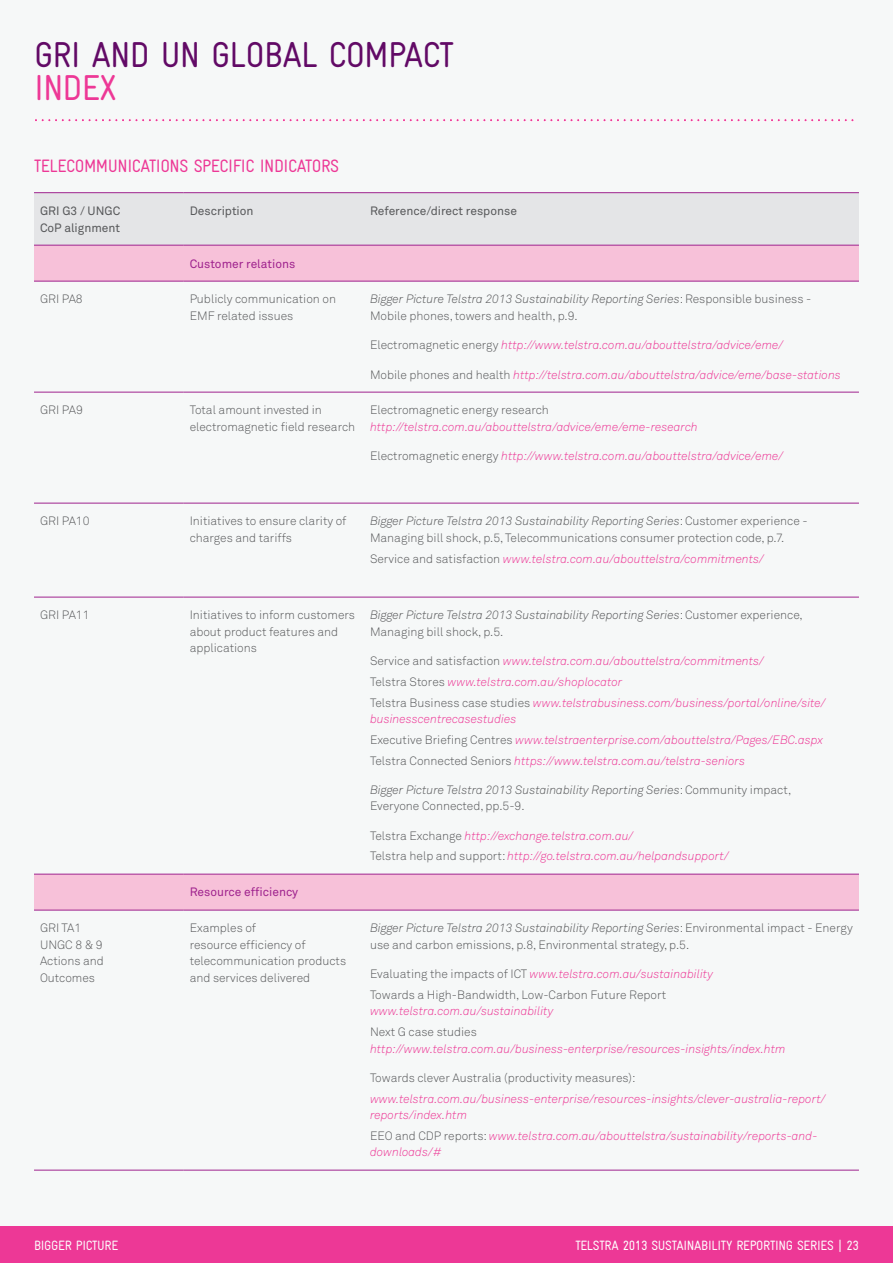
<style>
.page{position:relative;width:893px;height:1263px;background:#f6f8f8}
.page>*{position:absolute;margin:0;border:0;box-sizing:border-box;transform-origin:0 0}
.t1{font:condensed 36px "Gravur";color:#620a66}
.t2{font:condensed 36px "Gravur";color:#ed3896}
.t3{font:condensed 18px "Gravur";letter-spacing:-.025em;color:#ed3896}
.t4{font:condensed 13.5px "Gravur";letter-spacing:-.025em;color:#fff}
.t5{font:condensed 13.5px "Gravur";letter-spacing:-.025em;color:#fdfdfd}
.t6{font:italic 12px/20.7px "Akkurat Light Pro";color:#ed3896}
.t7{font:300 12px/16.5px "Akkurat";color:#57585a}
.t8{font:italic 12px "Akkurat Light Pro";color:#57585a}
.t9{font:12px/16.5px "Akkurat";color:#57585a}
.t10{font:12px "Akkurat";color:#9f238e}
.s1{font-family:"Akkurat";font-weight:300;font-style:normal}
.s2{font-family:"Akkurat";font-weight:300;font-style:normal;color:#57585a}
.s3{color:#fdfdfd}
</style>
<div class="page">
<div style="left:0;top:1226px;width:893px;height:37px;background:#ed3896"></div>
<svg style="left:35px;top:119px;width:819px;height:3px"></svg>
<div style="left:34px;top:193px;width:825px;height:52px;background:#e4e5e7"></div>
<svg style="left:34px;top:246px;width:825px;height:664px"></svg>
<hr style="left:34px;top:245px;width:150px;height:1px;background:#9f238e">
<hr style="left:184px;top:245px;width:180px;height:1px;background:#9f238e">
<hr style="left:364px;top:245px;width:495px;height:1px;background:#9f238e">
<hr style="left:34px;top:281px;width:150px;height:1px;background:#9f238e">
<hr style="left:184px;top:281px;width:180px;height:1px;background:#9f238e">
<hr style="left:364px;top:281px;width:495px;height:1px;background:#9f238e">
<hr style="left:34px;top:392px;width:150px;height:1px;background:#9f238e">
<hr style="left:184px;top:392px;width:180px;height:1px;background:#9f238e">
<hr style="left:364px;top:392px;width:495px;height:1px;background:#9f238e">
<hr style="left:34px;top:503px;width:150px;height:1px;background:#9f238e">
<hr style="left:184px;top:503px;width:180px;height:1px;background:#9f238e">
<hr style="left:364px;top:503px;width:495px;height:1px;background:#9f238e">
<hr style="left:34px;top:597px;width:150px;height:1px;background:#9f238e">
<hr style="left:184px;top:597px;width:180px;height:1px;background:#9f238e">
<hr style="left:364px;top:597px;width:495px;height:1px;background:#9f238e">
<hr style="left:34px;top:874px;width:150px;height:1px;background:#9f238e">
<hr style="left:184px;top:874px;width:180px;height:1px;background:#9f238e">
<hr style="left:364px;top:874px;width:495px;height:1px;background:#9f238e">
<hr style="left:34px;top:910px;width:150px;height:1px;background:#9f238e">
<hr style="left:184px;top:910px;width:180px;height:1px;background:#9f238e">
<hr style="left:364px;top:910px;width:495px;height:1px;background:#9f238e">
<hr style="left:34px;top:1170px;width:150px;height:1px;background:#9f238e">
<hr style="left:184px;top:1170px;width:180px;height:1px;background:#9f238e">
<hr style="left:364px;top:1170px;width:495px;height:1px;background:#9f238e">
<hr style="left:34px;top:192px;width:150px;height:1px;background:#9f238e">
<hr style="left:184px;top:192px;width:180px;height:1px;background:#9f238e">
<hr style="left:364px;top:192px;width:495px;height:1px;background:#9f238e">
<h1 class="t1" style="left:34px;top:34px;width:77px">GRI AND</h1>
<h1 class="t1" style="left:160px;top:34px;width:261px">UNGLOBALCOMPACT</h1>
<h1 class="t2" style="left:34px;top:67px;width:17px">INDEX</h1>
<h2 class="t3" style="left:34px;top:156px;width:307px">TELECOMMUNICATIONS SPECIFIC INDICATORS</h2>
<p class="t9" style="left:40px;top:202px;width:82px">GRI G3 / UNGC<br>CoP alignment</p>
<p class="t9" style="left:190px;top:202px;width:65px">Description</p>
<p class="t9" style="left:370px;top:202px;width:148px">Reference/direct response</p>
<p class="t10" style="left:190px;top:256px;width:107px">Customer relations</p>
<p class="t7" style="left:40px;top:291px;width:44px">GRI PA8</p>
<p class="t7" style="left:190px;top:291px;width:148px">Publicly communication on<br>EMF related issues</p>
<p class="t8" style="left:370px;top:292px;width:443px">Bigger Picture Telstra 2013 Sustainability Reporting Series<span class="s1">: Responsible business -</span></p>
<p class="t7" style="left:370px;top:307px;width:209px">Mobile phones, towers and health, p.9.</p>
<p class="t6" style="left:370px;top:335px;width:415px"><span class="s2">Electromagnetic energy</span> http://www.telstra.com.au/abouttelstra/advice/eme/</p>
<p class="t6" style="left:370px;top:364px;width:472px"><span class="s2">Mobile phones and health</span> http://telstra.com.au/abouttelstra/advice/eme/base-stations</p>
<p class="t7" style="left:40px;top:402px;width:45px">GRI PA9</p>
<p class="t7" style="left:190px;top:402px;width:167px">Total amount invested in electromagnetic field research</p>
<p class="t7" style="left:370px;top:402px;width:180px">Electromagnetic energy research</p>
<p class="t6" style="left:370px;top:417px;width:329px">http://telstra.com.au/abouttelstra/advice/eme/eme-research</p>
<p class="t6" style="left:370px;top:446px;width:415px"><span class="s2">Electromagnetic energy</span> http://www.telstra.com.au/abouttelstra/advice/eme/</p>
<p class="t7" style="left:40px;top:513px;width:51px">GRI PA10</p>
<p class="t7" style="left:190px;top:513px;width:158px">Initiatives to ensure clarity of charges and tariffs</p>
<p class="t8" style="left:370px;top:514px;width:439px">Bigger Picture Telstra 2013 Sustainability Reporting Series<span class="s1">: Customer experience -</span></p>
<p class="t7" style="left:370px;top:529px;width:416px">Managing bill shock, p.5, Telecommunications consumer protection code, p.7.</p>
<p class="t6" style="left:370px;top:548px;width:395px"><span class="s2">Service and satisfaction</span> www.telstra.com.au/abouttelstra/commitments/</p>
<p class="t7" style="left:40px;top:607px;width:51px">GRI PA11</p>
<p class="t7" style="left:190px;top:607px;width:167px">Initiatives to inform customers about product features and applications</p>
<p class="t8" style="left:370px;top:608px;width:434px">Bigger Picture Telstra 2013 Sustainability Reporting Series<span class="s1">: Customer experience,</span></p>
<p class="t7" style="left:370px;top:623px;width:135px">Managing bill shock, p.5.</p>
<p class="t6" style="left:370px;top:651px;width:457px"><span class="s2">Service and satisfaction</span> www.telstra.com.au/abouttelstra/commitments/<br><span class="s2">Telstra Stores</span> www.telstra.com.au/shoplocator<br><span class="s2">Telstra Business case studies</span> www.telstrabusiness.com/business/portal/online/site/</p>
<p class="t6" style="left:370px;top:709px;width:455px">businesscentrecasestudies<br><span class="s2">Executive Briefing Centres</span> www.telstraenterprise.com/abouttelstra/Pages/EBC.aspx<br><span class="s2">Telstra Connected Seniors</span> https://www.telstra.com.au/telstra-seniors</p>
<p class="t8" style="left:370px;top:783px;width:423px">Bigger Picture Telstra 2013 Sustainability Reporting Series<span class="s1">: Community impact,</span></p>
<p class="t7" style="left:370px;top:798px;width:156px">Everyone Connected, pp.5-9.</p>
<p class="t6" style="left:370px;top:825px;width:360px"><span class="s2">Telstra Exchange</span> http://exchange.telstra.com.au/<br><span class="s2">Telstra help and support:</span> http://go.telstra.com.au/helpandsupport/</p>
<p class="t10" style="left:190px;top:885px;width:110px">Resource efficiency</p>
<p class="t7" style="left:40px;top:920px;width:65px">GRI TA1<br>UNGC 8 &amp; 9<br>Actions and<br>Outcomes</p>
<p class="t7" style="left:190px;top:920px;width:158px">Examples of<br>resource efficiency of telecommunication products and services delivered</p>
<p class="t8" style="left:370px;top:921px;width:484px">Bigger Picture Telstra 2013 Sustainability Reporting Series<span class="s1">: Environmental impact - Energy</span></p>
<p class="t7" style="left:370px;top:936px;width:321px">use and carbon emissions, p.8, Environmental strategy, p.5.</p>
<p class="t6" style="left:370px;top:964px;width:345px"><span class="s2">Evaluating the impacts of ICT</span> www.telstra.com.au/sustainability</p>
<p class="t7" style="left:370px;top:986px;width:298px">Towards a High-Bandwidth, Low-Carbon Future Report</p>
<p class="t6" style="left:370px;top:1001px;width:185px">www.telstra.com.au/sustainability</p>
<p class="t7" style="left:370px;top:1023px;width:108px">Next G case studies</p>
<p class="t6" style="left:370px;top:1038px;width:417px">http://www.telstra.com.au/business-enterprise/resources-insights/index.htm</p>
<p class="t7" style="left:370px;top:1069px;width:267px">Towards clever Australia (productivity measures):</p>
<p class="t6" style="left:370px;top:1090px;width:457px;line-height:16.5px">www.telstra.com.au/business-enterprise/resources-insights/clever-australia-report/ reports/index.htm</p>
<p class="t6" style="left:370px;top:1128px;width:449px;line-height:16.5px"><span class="s2">EEO and CDP reports:</span> www.telstra.com.au/abouttelstra/sustainability/reports-and&shy;downloads/#</p>
<p class="t5" style="left:34px;top:1237px;width:84px">BIGGER PICTURE</p>
<p class="t4" style="left:575px;top:1238px;width:8px">TELSTRA</p>
<p class="t4" style="left:623px;top:1238px;width:238px">2013 SUSTAINABILITY REPORTING SERIES <span class="s3">| 23</span></p>
</div>
